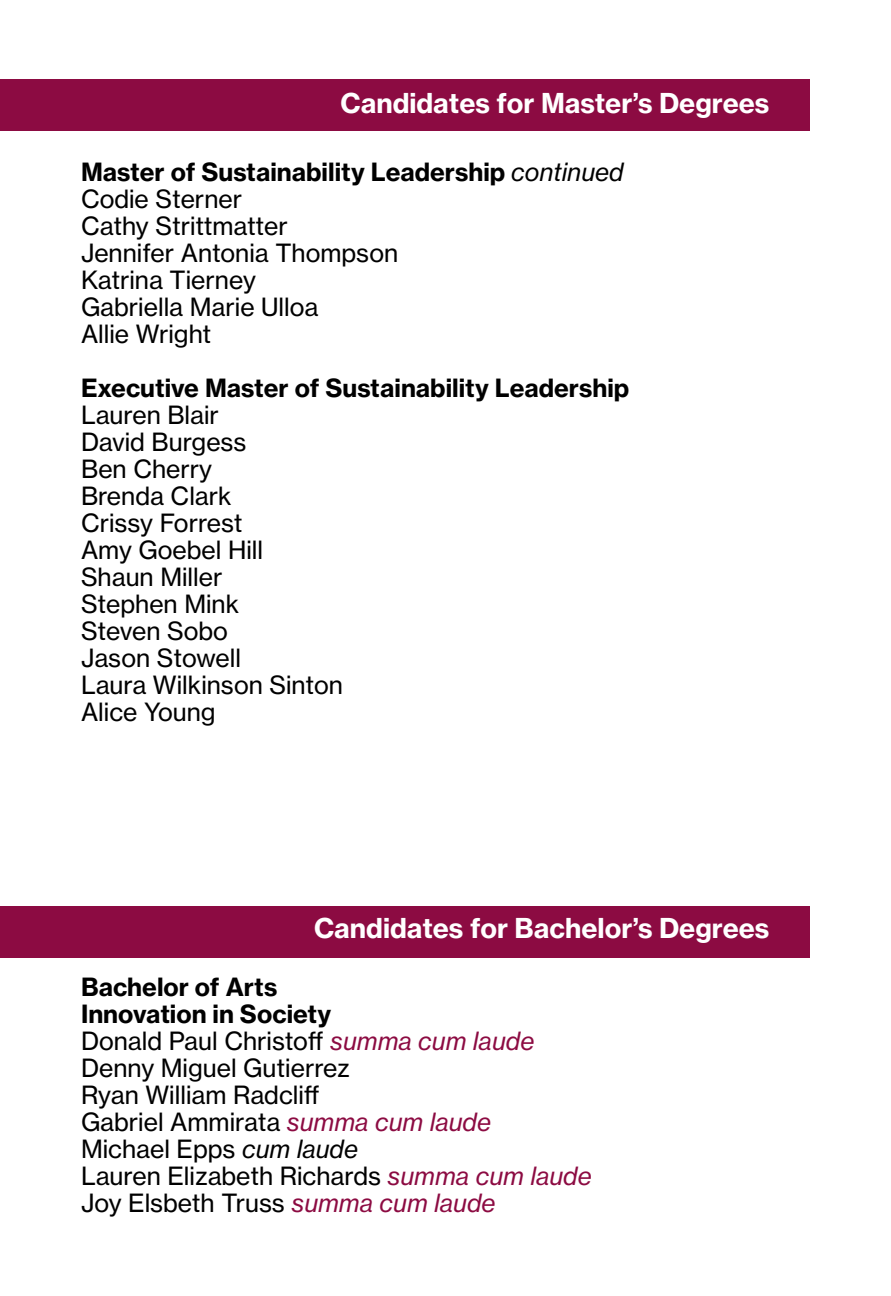
<style>
.page{position:relative;width:891px;height:1296px;background:#fff}
.page>*{position:absolute;margin:0;border:0;box-sizing:border-box;transform-origin:0 0}
.t1{font:27px "N Haas Grotesk TX Pro 75 Bd";color:#fff}
.t2{font:24.75px/27px "N Haas Grotesk TX Pro 55 Rg";color:#000}
.t3{font:24.75px/27px "N Haas Grotesk TX Pro 75 Bd";color:#000}
.s1{font-family:"N Haas Grotesk TX Pro 56 It"}
.s2{font-family:"N Haas Grotesk TX Pro 56 It";color:#8c0b42}
</style>
<div class="page">
<div style="left:0;top:906px;width:810px;height:51px;background:#8c0b42"></div>
<div style="left:0;top:79px;width:810px;height:52px;background:#8c0b42"></div>
<p class="t1" style="left:341px;top:86px;width:430px">Candidates for Master’s Degrees</p>
<p class="t3" style="left:81px;top:159px;width:544px">Master of Sustainability Leadership <span class="s1">continued</span></p>
<p class="t2" style="left:81px;top:186px;width:319px">Codie Sterner<br>Cathy Strittmatter<br>Jennifer Antonia Thompson<br>Katrina Tierney<br>Gabriella Marie Ulloa<br>Allie Wright</p>
<p class="t3" style="left:81px;top:375px;width:550px">Executive Master of Sustainability Leadership</p>
<p class="t2" style="left:81px;top:402px;width:263px">Lauren Blair<br>David Burgess<br>Ben Cherry<br>Brenda Clark<br>Crissy Forrest<br>Amy Goebel Hill<br>Shaun Miller<br>Stephen Mink<br>Steven Sobo<br>Jason Stowell<br>Laura Wilkinson Sinton<br>Alice Young</p>
<p class="t1" style="left:314px;top:911px;width:457px">Candidates for Bachelor’s Degrees</p>
<p class="t3" style="left:81px;top:974px;width:252px">Bachelor of Arts<br>Innovation in Society</p>
<p class="t2" style="left:81px;top:1028px;width:512px">Donald Paul Christoff <span class="s2">summa cum laude<br></span>Denny Miguel Gutierrez<br>Ryan William Radcliff<br>Gabriel Ammirata <span class="s2">summa cum laude<br></span>Michael Epps <span class="s1">cum laude<br></span>Lauren Elizabeth Richards <span class="s2">summa cum laude<br></span>Joy Elsbeth Truss <span class="s2">summa cum laude</span></p>
</div>
